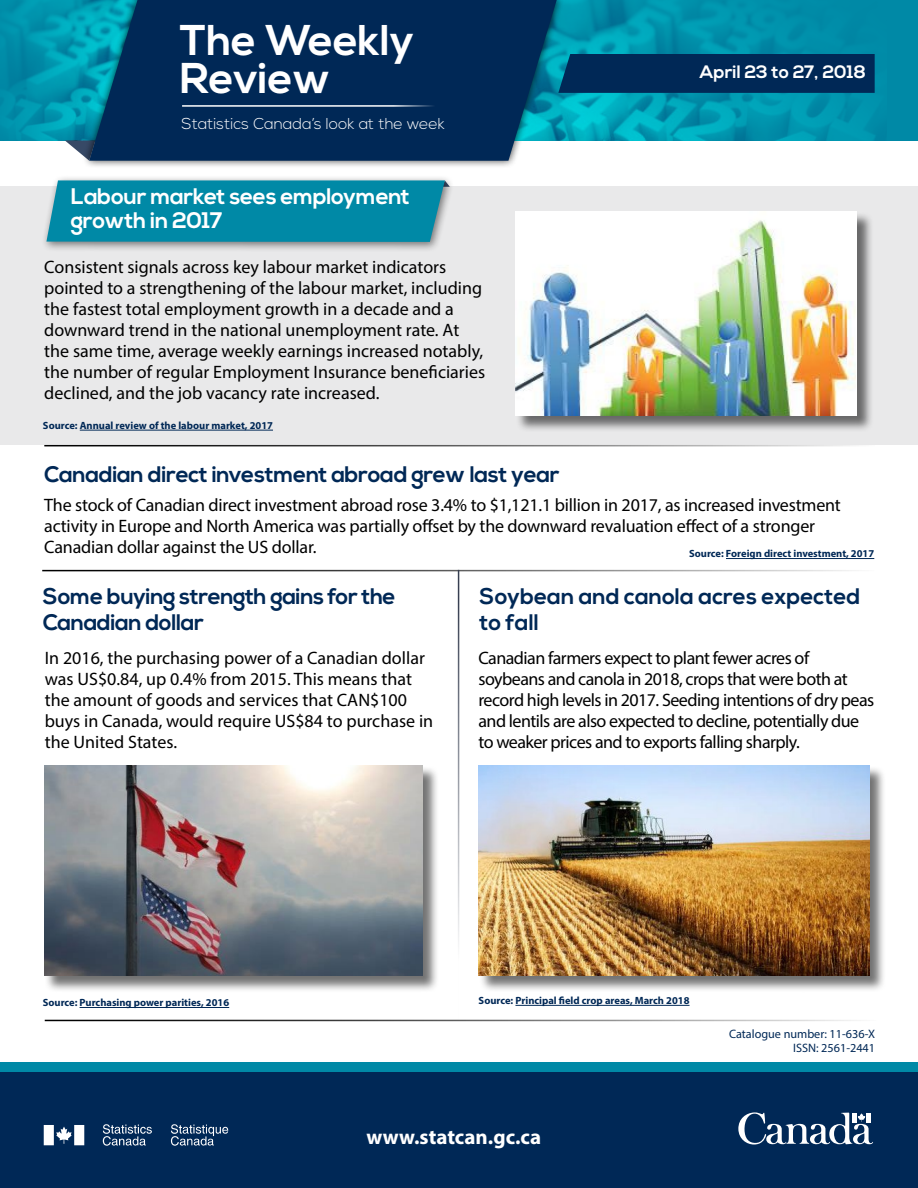
<style>
.page{position:relative;width:918px;height:1188px;background:#fff}
.page>*{position:absolute;margin:0;border:0;box-sizing:border-box;transform-origin:0 0}
.t1{font:700 42.9px/37.5px "Nexa";color:#fff}
.t2{font:700 22.5px/25.5px "Nexa";letter-spacing:-.015em;color:#002856}
.t3{font:700 22.5px/24px "Nexa";letter-spacing:-.015em;color:#fff}
.t4{font:700 21px "Myriad Pro";color:#fff}
.t5{font:18px/21px "Myriad Pro";letter-spacing:-.005em;color:#000}
.t6{font:18px/21px "Myriad Pro";letter-spacing:-.03em;color:#000}
.t7{font:700 18px "Nexa";color:#fff}
.t8{font:300 15.75px "Nexa";color:#fff}
.t9{font:12.15px/13.6px "Myriad Pro";color:#002856;text-align:right}
.t10{font:700 10.5px "Myriad Pro";color:#002856}
</style>
<div class="page">
<div style="left:0;top:187px;width:918px;height:258px;background:#e9e9ea"></div>
<div style="left:0;top:1062px;width:918px;height:10px;background:#0089a6"></div>
<div style="left:0;top:1072px;width:918px;height:116px;background:#002856"></div>
<div style="left:0;top:0;width:918px;height:140px;background:#0089a6"></div>
<svg style="left:65px;top:140px;width:17px;height:15px"></svg>
<img style="left:564px;top:0;width:310px;height:140px">
<img style="left:4px;top:0;width:78px;height:140px">
<div style="left:82px;top:0;width:482px;height:169px;background:#000;opacity:.75"></div>
<svg style="left:89px;top:0;width:468px;height:161px;background:#023560"></svg>
<hr style="left:182px;top:105px;width:264px;height:2px;background:#fff">
<div style="left:558px;top:54px;width:317px;height:39px;background:#002856"></div>
<svg style="left:44px;top:1125px;width:40px;height:20px"></svg>
<svg style="left:171px;top:1124px;width:57px;height:22px"></svg>
<svg style="left:103px;top:1124px;width:49px;height:22px"></svg>
<hr style="left:45px;top:1020px;width:831px;height:1px;background:#000">
<hr style="left:80px;top:430px;width:193px;height:1px;background:#002856">
<div style="left:41px;top:174px;width:414px;height:79px;background:#000;opacity:.5"></div>
<svg style="left:46px;top:180px;width:404px;height:62px;background:#0b8ca8"></svg>
<hr style="left:80px;top:1007px;width:149px;height:1px;background:#002856">
<hr style="left:42px;top:570px;width:833px;height:1px;background:#000">
<hr style="left:726px;top:558px;width:148px;height:1px;background:#002856">
<hr style="left:458px;top:570px;width:1px;height:450px;background:#373f51">
<hr style="left:515px;top:1005px;width:175px;height:1px;background:#002856">
<div style="left:516px;top:211px;width:358px;height:221px;background:#000;opacity:.55"></div>
<img style="left:515px;top:211px;width:342px;height:204px">
<div style="left:45px;top:765px;width:394px;height:228px;background:#000;opacity:.55"></div>
<img style="left:44px;top:765px;width:378px;height:211px">
<div style="left:479px;top:765px;width:407px;height:228px;background:#000;opacity:.55"></div>
<img style="left:478px;top:765px;width:391px;height:211px">
<hr style="left:44px;top:445px;width:831px;height:1px;background:#000">
<svg style="left:738px;top:1112px;width:135px;height:33px"></svg>
<h1 class="t1" style="left:180px;top:23px;width:236px">The Weekly<br>Review</h1>
<p class="t8" style="left:182px;top:114px;width:265px">Statistics Canada’s look at the week</p>
<p class="t3" style="left:71px;top:185px;width:341px">Labour market sees employment growth in 2017</p>
<p class="t5" style="left:44px;top:256px;width:442px">Consistent signals across key labour market indicators pointed to a strengthening of the labour market, including the fastest total employment growth in a decade and a downward trend in the national unemployment rate. At the same time, average weekly earnings increased notably, the number of regular Employment Insurance beneficiaries declined, and the job vacancy rate increased.</p>
<p class="t10" style="left:43px;top:419px;width:232px">Source: Annual review of the labour market, 2017</p>
<p class="t2" style="left:44px;top:462px;width:517px">Canadian direct investment abroad grew last year</p>
<p class="t7" style="left:700px;top:61px;width:167px">April 23 to 27, 2018</p>
<p class="t5" style="left:44px;top:494px;width:798px">The stock of Canadian direct investment abroad rose 3.4% to $1,121.1 billion in 2017, as increased investment activity in Europe and North America was partially offset by the downward revaluation effect of a stronger<br>Canadian dollar against the US dollar.</p>
<p class="t10" style="left:689px;top:547px;width:187px">Source: Foreign direct investment, 2017</p>
<p class="t2" style="left:43px;top:585px;width:354px">Some buying strength gains for the<br>Canadian dollar</p>
<p class="t5" style="left:45px;top:647px;width:390px">In 2016, the purchasing power of a Canadian dollar was US$0.84, up 0.4% from 2015. This means that the amount of goods and services that CAN$100 buys in Canada, would require US$84 to purchase in the United States.</p>
<p class="t2" style="left:479px;top:585px;width:382px">Soybean and canola acres expected to fall</p>
<p class="t6" style="left:478px;top:647px;width:397px">Canadian farmers expect to plant fewer acres of soybeans and canola in 2018, crops that were both at record high levels in 2017. Seeding intentions of dry peas and lentils are also expected to decline, potentially due to weaker prices and to exports falling sharply.</p>
<p class="t10" style="left:43px;top:996px;width:188px">Source: Purchasing power parities, 2016</p>
<p class="t10" style="left:479px;top:994px;width:212px">Source: Principal field crop areas, March 2018</p>
<p class="t9" style="left:729px;top:1027px;width:148px">Catalogue number: 11-636-X<br>ISSN: 2561-2441</p>
<p class="t4" style="left:367px;top:1123px;width:176px">www.statcan.gc.ca</p>
</div>
